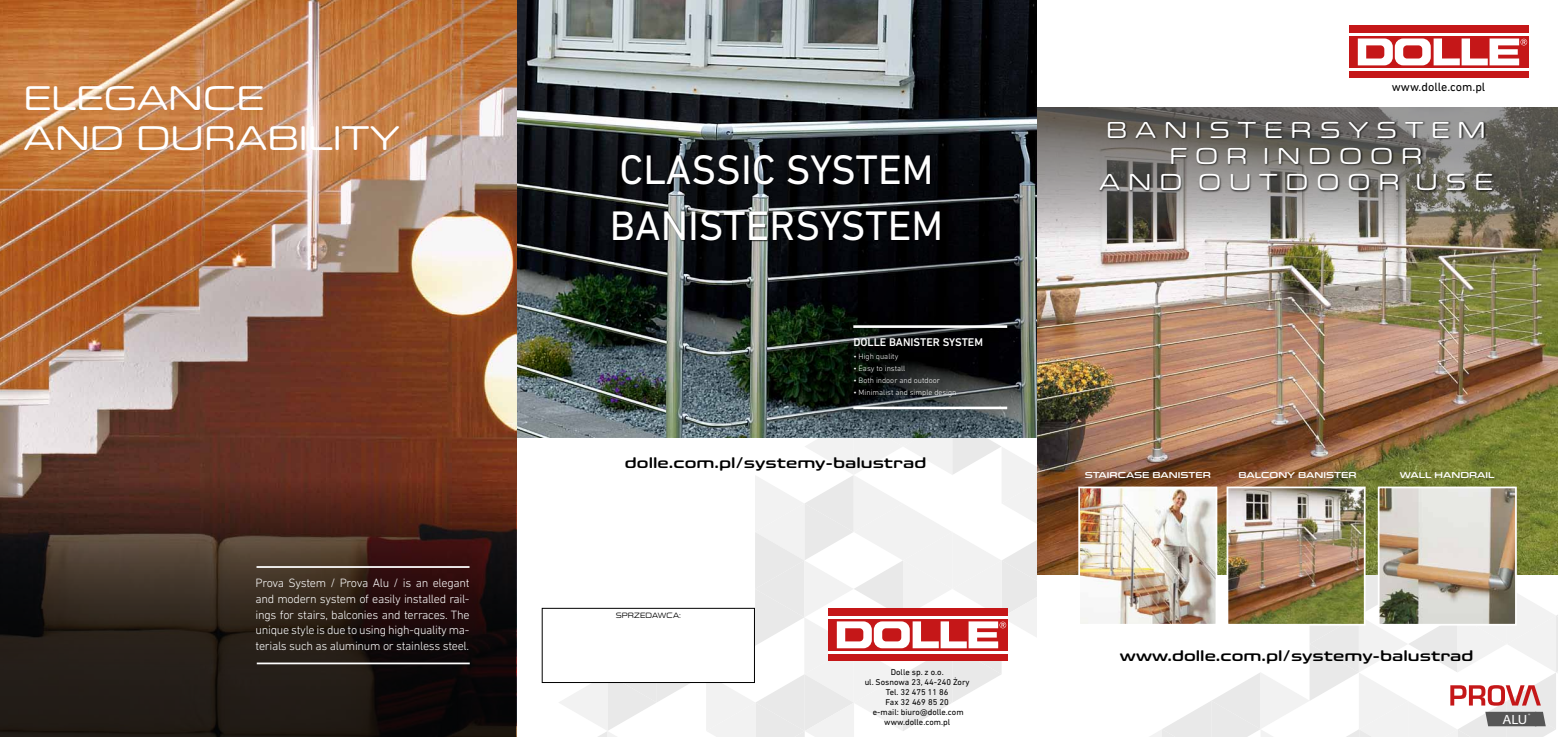
<style>
.page{position:relative;width:1558px;height:737px;background:#fff}
.page>*{position:absolute;margin:0;border:0;box-sizing:border-box;transform-origin:0 0}
.t1{font:42px/56px "DIN Next LT Pro";color:#fff}
.t2{font:35px/39.4px "Eurostile Candy LT Pro";color:#fff}
.t3{font:23.62px/26.2px "Eurostile Candy LT Pro";color:#fff;text-align:center}
.t4{font:600 15.75px "Eurostile Candy LT Pro";color:#000}
.t5{font:600 13.39px "Eurostile";color:#fff;scale:1.1 1}
.t6{font:300 12.25px/15.8px "DIN Next LT Pro";letter-spacing:-.025em;color:#fff;text-align:justify}
.t7{font:12.25px "DIN Next LT Pro";color:#000}
.t8{font:500 11.38px "DIN Next LT Pro";color:#fff}
.t9{font:600 8.75px "Eurostile Candy LT Pro";color:#fff}
.t10{font:8.58px/10px "DIN Next LT Pro";color:#000;text-align:center}
.t11{font:300 7.88px "DIN Next LT Pro";color:#fff}
.t12{font:7.88px "Eurostile Candy LT Pro";letter-spacing:.025em;color:#000;scale:.85 1}
.t13{font:600 5.08px "Eurostile";color:#fff;scale:1.1 1}
</style>
<div class="page">
<img style="left:516px;top:0;width:521px;height:437px">
<svg style="left:786px;top:132px;width:251px;height:257px;background:#141717"></svg>
<hr style="left:853px;top:325px;width:154px;height:3px;background:#fff">
<div style="left:613px;top:155px;width:328px;height:87px;background:#000;opacity:.75"></div>
<img style="left:1037px;top:240px;width:521px;height:149px">
<svg style="left:1037px;top:107px;width:521px;height:133px;background:#86827c"></svg>
<img style="left:558px;top:389px;width:1000px;height:348px">
<img style="left:1081px;top:489px;width:133px;height:133px">
<div style="left:1078px;top:486px;width:139px;height:139px;border:2px solid #fff"></div>
<img style="left:1380px;top:489px;width:133px;height:133px">
<div style="left:1377px;top:486px;width:139px;height:139px;border:2px solid #fff"></div>
<div style="left:1349px;top:25px;width:179px;height:7px;background:#c51718"></div>
<div style="left:1349px;top:71px;width:179px;height:7px;background:#c51718"></div>
<svg style="left:1349px;top:36px;width:179px;height:32px"></svg>
<svg style="left:1358px;top:38px;width:169px;height:27px"></svg>
<img style="left:1229px;top:489px;width:133px;height:133px">
<div style="left:1226px;top:486px;width:139px;height:139px;border:2px solid #fff"></div>
<div style="left:1098px;top:120px;width:397px;height:73px;background:#000;opacity:.85"></div>
<img style="left:0;top:0;width:516px;height:479px">
<svg style="left:0;top:479px;width:516px;height:258px;background:#301f18"></svg>
<hr style="left:256px;top:566px;width:213px;height:2px;background:#fff">
<hr style="left:257px;top:662px;width:213px;height:2px;background:#fff">
<h2 class="t2" style="left:24px;top:79px;width:265px;text-indent:80px">GANCE and DU RABILIT</h2>
<h2 class="t2" style="left:24px;top:79px;width:27px">ELE</h2>
<h2 class="t2" style="left:369px;top:118px;width:32px">Y</h2>
<p class="t6" style="left:255px;top:575px;width:215px">Prova System / Prova Alu / is an elegant and modern system of easily installed rail&shy;ings for stairs, balconies and terraces. The unique style is due to using high-quality ma&shy;terials such as aluminum or stainless steel.</p>
<h1 class="t1" style="left:610px;top:141px;width:335px">Classic system banistersystem</h1>
<p class="t8" style="left:853px;top:336px;width:131px">DOLLE BANISTER SYSTEM</p>
<p class="t11" style="left:853px;top:351px;width:47px">• High quality</p>
<p class="t11" style="left:853px;top:364px;width:54px">• Easy to install</p>
<p class="t11" style="left:853px;top:376px;width:88px">• Both indoor and outdoor</p>
<p class="t11" style="left:853px;top:388px;width:105px">• Minimalist and simple design</p>
<p class="t4" style="left:625px;top:454px;width:303px">dolle.com.pl/systemy-balustrad</p>
<p class="t12" style="left:616px;top:611px;width:78px">SPRZEDAWCA:</p>
<p class="t10" style="left:864px;top:667px;width:107px">Dolle sp. z o.o.<br>ul. Sosnowa 23, 44-240 Żory<br>Tel. 32 475 11 86<br>Fax 32 469 85 20<br>e-mail: biuro@dolle.com www.dolle.com.pl</p>
<p class="t7" style="left:1391px;top:80px;width:95px">www.dolle.com.pl</p>
<h3 class="t3" style="left:1099px;top:117px;width:392px">B A NISTE R S Y STE M<br>FO R IN D OO R<br>A N D OUT D OO R USE</h3>
<p class="t9" style="left:1085px;top:470px;width:127px">Staircas e banister</p>
<p class="t9" style="left:1238px;top:470px;width:120px">Balcony banister</p>
<p class="t9" style="left:1400px;top:470px;width:96px">Wall handrail</p>
<p class="t4" style="left:1120px;top:647px;width:355px">www.dolle.com.pl/systemy-balustrad</p>
<p class="t5" style="left:1502px;top:711px;width:24px">ALU</p>
<p class="t13" style="left:1528px;top:712px;width:4px">®</p>
</div>
